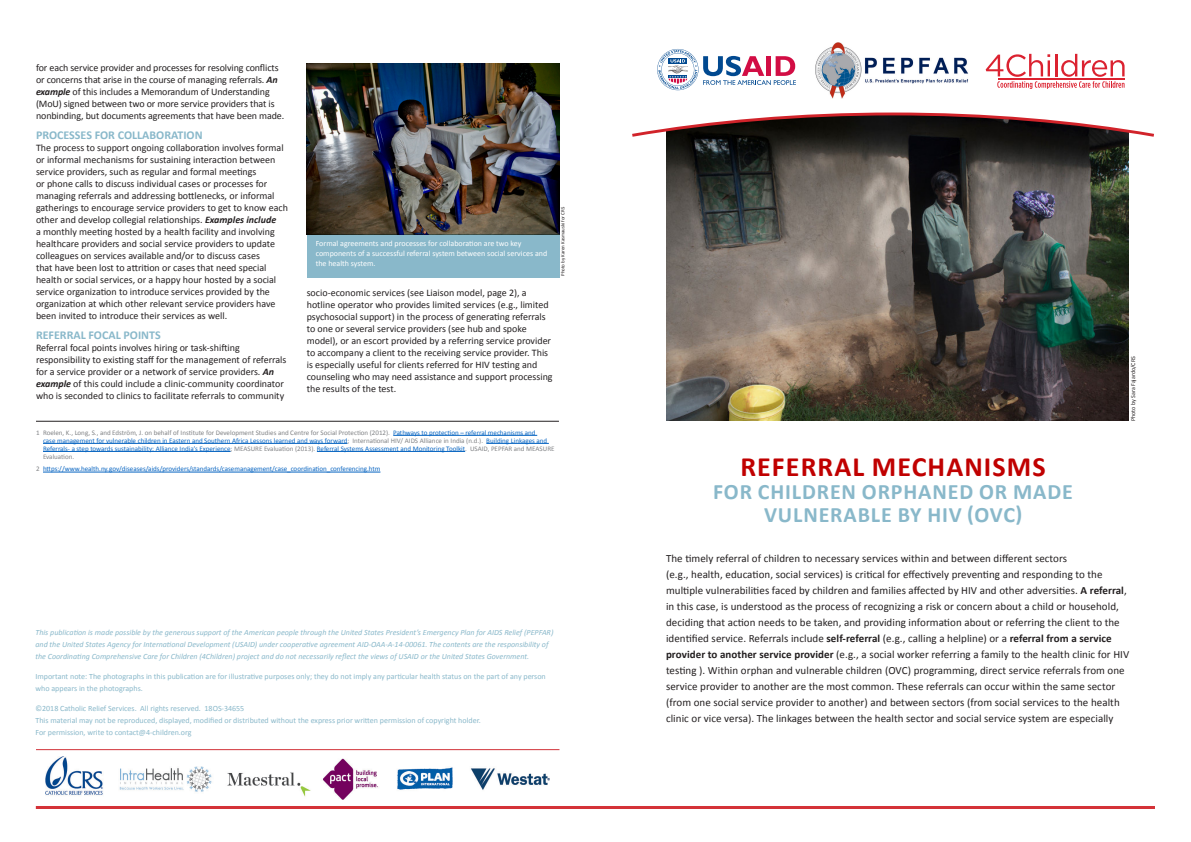
<style>
.page{position:relative;width:1191px;height:842px;background:#fff}
.page>*{position:absolute;margin:0;border:0;box-sizing:border-box;transform-origin:0 0}
.Cover_headline{font:700 28px "Calibri";letter-spacing:.04em;color:#c00000}
.Cover_headline-2{font:700 22px/23px "Calibri";letter-spacing:.04em;color:#89b8ca;text-align:center}
.Subhead_2{font:700 12px "Calibri";color:#89b8ca}
.CRS_Body_Copy_9pt{font:11px/16px "Calibri";letter-spacing:.005em;color:#231f20}
.Body_Text{font:10px/12px "Calibri";color:#231f20}
.Body_Text-2{font:italic 8px/12px "Calibri";color:#89b8ca}
.Body_Text-3{font:8px/12px "Calibri";color:#89b8ca}
.Subhead_2-2{font:8px/10px "Calibri";color:#fff}
.footnote{font:7px/8px "Calibri";color:#0563c1}
.t1{font:6px "Calibri";color:#231f20}
.Photo_Credit{font:5px "Calibri";color:#231f20}
.s1{font-weight:700;font-style:italic}
.s2{color:#808285}
.s3{font-weight:700}
</style>
<div class="page">
<img style="left:666px;top:139px;width:462px;height:282px">
<svg style="left:632px;top:112px;width:522px;height:27px"></svg>
<svg style="left:657px;top:49px;width:139px;height:41px"></svg>
<svg style="left:985px;top:54px;width:139px;height:35px"></svg>
<hr style="left:997px;top:79px;width:127px;height:1px;background:#db2230">
<img style="left:816px;top:43px;width:152px;height:55px">
<hr style="left:36px;top:806px;width:1119px;height:3px;background:#d43238">
<hr style="left:36px;top:749px;width:523px;height:1px;background:#d13239">
<hr style="left:393px;top:435px;width:144px;height:1px;background:#0563c1">
<hr style="left:43px;top:443px;width:304px;height:1px;background:#0563c1">
<hr style="left:486px;top:443px;width:63px;height:1px;background:#0563c1">
<hr style="left:43px;top:451px;width:188px;height:1px;background:#0563c1">
<hr style="left:317px;top:451px;width:148px;height:1px;background:#0563c1">
<hr style="left:43px;top:472px;width:337px;height:1px;background:#0563c1">
<hr style="left:36px;top:421px;width:523px;height:1px;background:#231f20">
<img style="left:45px;top:757px;width:504px;height:42px">
<img style="left:307px;top:64px;width:252px;height:170px">
<div style="left:307px;top:234px;width:252px;height:43px;background:#89b8ca"></div>
<p class="Body_Text" style="left:36px;top:62px;width:250px">for each service provider and processes for resolving conflicts or concerns that arise in the course of managing referrals. <span class="s1">An example</span> of this includes a Memorandum of Understanding (MoU) signed between two or more service providers that is nonbinding, but documents agreements that have been made.</p>
<p class="Subhead_2" style="left:36px;top:128px;width:168px">PROCESSES FOR COLLABORATION</p>
<p class="Body_Text" style="left:36px;top:142px;width:253px">The process to support ongoing collaboration involves formal or informal mechanisms for sustaining interaction between service providers, such as regular and formal meetings<br>or phone calls to discuss individual cases or processes for managing referrals and addressing bottlenecks, or informal gatherings to encourage service providers to get to know each other and develop collegial relationships. <span class="s1">Examples include<br></span>a monthly meeting hosted by a health facility and involving healthcare providers and social service providers to update colleagues on services available and/or to discuss cases<br>that have been lost to attrition or cases that need special health or social services, or a happy hour hosted by a social service organization to introduce services provided by the organization at which other relevant service providers have been invited to introduce their services as well.</p>
<p class="Subhead_2" style="left:36px;top:328px;width:126px">REFERRAL FOCAL POINTS</p>
<p class="Body_Text" style="left:36px;top:342px;width:252px">Referral focal points involves hiring or task-shifting responsibility to existing staff for the management of referrals for a service provider or a network of service providers. <span class="s1">An example</span> of this could include a clinic-community coordinator who is seconded to clinics to facilitate referrals to community</p>
<p class="Subhead_2-2" style="left:316px;top:239px;width:233px">Formal agreements and processes for collaboration are two key components of a successful referral system between social services and the health system.</p>
<p class="Body_Text" style="left:307px;top:287px;width:247px">socio-economic services (see Liaison model, page 2), a hotline operator who provides limited services (e.g., limited psychosocial support) in the process of generating referrals to one or several service providers (see hub and spoke model), or an escort provided by a referring service provider to accompany a client to the receiving service provider. This is especially useful for clients referred for HIV testing and counseling who may need assistance and support processing the results of the test.</p>
<p class="Photo_Credit" style="left:560px;top:276px;width:70px;rotate:-90deg">Photo by Karen Kasmauski for CRS</p>
<p class="footnote" style="left:43px;top:428px;width:513px;text-indent:-7px"><span class="s2">1 Roelen, K., Long, S., and Edström, J. on behalf of Institute for Development Studies and Centre for Social Protection (2012).</span> Pathways to protection – referral mechanisms and<br>case management for vulnerable children in Eastern and Southern Africa Lessons learned and ways forward<span class="s2">; International HIV/ AIDS Alliance in India (n.d.).</span> Building Linkages and Referrals- a step towards sustainability: Alliance India’s Experience<span class="s2">; MEASURE Evaluation (2013).</span> Referral Systems Assessment and Monitoring Toolkit<span class="s2">. USAID, PEPFAR and MEASURE Evaluation.</span></p>
<p class="footnote" style="left:36px;top:465px;width:346px"><span class="s2">2</span> https://www.health.ny.gov/diseases/aids/providers/standards/casemanagement/case_coordination_conferencing.htm</p>
<p class="Body_Text-2" style="left:35px;top:626px;width:519px">This publication is made possible by the generous support of the American people through the United States President’s Emergency Plan for AIDS Relief (PEPFAR) and the United States Agency for International Development (USAID) under cooperative agreement AID-OAA-A-14-00061. The contents are the responsibility of the Coordinating Comprehensive Care for Children (4Children) project and do not necessarily reflect the views of USAID or the United States Government.</p>
<p class="Body_Text-3" style="left:35px;top:670px;width:512px">Important note: The photographs in this publication are for illustrative purposes only; they do not imply any particular health status on the part of any person who appears in the photographs.</p>
<p class="Body_Text-3" style="left:35px;top:702px;width:447px">©2018 Catholic Relief Services. All rights reserved. 18OS-34655<br>This material may not be reproduced, displayed, modified or distributed without the express prior written permission of copyright holder.<br>For permission, write to contact@4-children.org</p>
<p class="Cover_headline" style="left:740px;top:448px;width:307px">REFERRAL MECHANISMS</p>
<p class="Cover_headline-2" style="left:713px;top:480px;width:361px">FOR CHILDREN ORPHANED OR MADE<br>VULNERABLE BY HIV (OVC)</p>
<p class="t1" style="left:1129px;top:421px;width:66px;rotate:-90deg">Photo by Sara Fajardo/CRS</p>
<p class="CRS_Body_Copy_9pt" style="left:666px;top:551px;width:465px">The timely referral of children to necessary services within and between different sectors<br>(e.g., health, education, social services) is critical for effectively preventing and responding to the multiple vulnerabilities faced by children and families affected by HIV and other adversities. <span class="s3">A referral</span>, in this case, is understood as the process of recognizing a risk or concern about a child or household, deciding that action needs to be taken, and providing information about or referring the client to the identified service. Referrals include <span class="s3">self-referral</span> (e.g., calling a helpline) or a <span class="s3">referral from a service provider to another service provider</span> (e.g., a social worker referring a family to the health clinic for HIV testing ). Within orphan and vulnerable children (OVC) programming, direct service referrals from one service provider to another are the most common. These referrals can occur within the same sector (from one social service provider to another) and between sectors (from social services to the health clinic or vice versa). The linkages between the health sector and social service system are especially</p>
</div>
